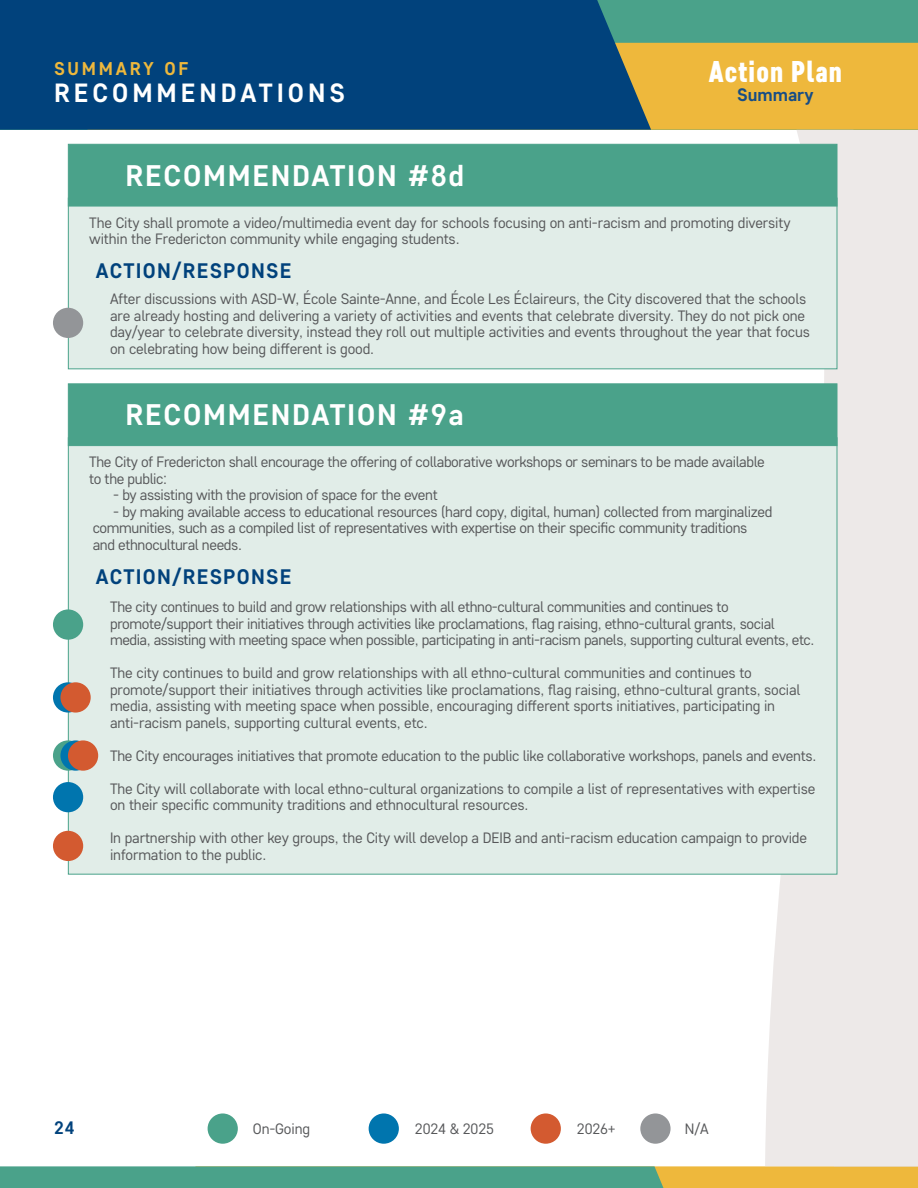
<style>
.page{position:relative;width:918px;height:1188px;background:#fff}
.page>*{position:absolute;margin:0;border:0;box-sizing:border-box;transform-origin:0 0}
.t1{font:900 30px "Core Sans D77 Cn";letter-spacing:.04em;color:#fff}
.t2{font:700 29.7px "Core Sans D55";letter-spacing:.06em;color:#fff}
.t3{font:700 26.4px "Core Sans D55";letter-spacing:.15em;color:#fff}
.t4{font:700 21px "Core Sans D55";letter-spacing:.06em;color:#01427c}
.t5{font:700 18.45px "Core Sans D55";letter-spacing:.15em;color:#eeb83c}
.t6{font:700 18px "Core Sans D55";color:#174d85}
.t7{font:700 18px "Core Sans D55";color:#01427c}
.t8{font:15px/16.5px "Core Sans D35";letter-spacing:-.015em;color:#57585a}
</style>
<div class="page">
<svg style="left:0;top:1166px;width:918px;height:22px;background:#7aa975"></svg>
<div style="left:0;top:0;width:918px;height:130px;background:#4aa28a"></div>
<div style="left:651px;top:43px;width:267px;height:87px;background:#eeb83c"></div>
<div style="left:0;top:0;width:651px;height:130px;background:#01427c"></div>
<svg style="left:765px;top:130px;width:69px;height:1036px;background:#efebea"></svg>
<div style="left:834px;top:130px;width:84px;height:1036px;background:#ede9e8"></div>
<div style="left:68px;top:198px;width:769px;height:171px;background:#e1ede8;border:1px solid #4aa28a"></div>
<div style="left:68px;top:437px;width:769px;height:438px;background:#e1ede8;border:1px solid #4aa28a"></div>
<div style="left:68px;top:144px;width:769px;height:62px;background:#4aa28a"></div>
<div style="left:68px;top:383px;width:769px;height:63px;background:#4aa28a;border:1px solid #4aa28a"></div>
<div style="left:53px;top:308px;width:30px;height:30px;background:#939598;border-radius:50%"></div>
<div style="left:53px;top:609px;width:30px;height:31px;background:#4aa28a;border-radius:50%"></div>
<div style="left:53px;top:682px;width:30px;height:31px;background:#0075ae;border-radius:50%"></div>
<div style="left:53px;top:782px;width:30px;height:30px;background:#0075ae;border-radius:50%"></div>
<div style="left:53px;top:831px;width:30px;height:30px;background:#d35a30;border-radius:50%"></div>
<div style="left:53px;top:740px;width:30px;height:31px;background:#4aa28a;border-radius:50%"></div>
<div style="left:208px;top:1113px;width:30px;height:31px;background:#4aa28a;border-radius:50%"></div>
<div style="left:369px;top:1113px;width:30px;height:31px;background:#0075ae;border-radius:50%"></div>
<div style="left:531px;top:1113px;width:30px;height:31px;background:#d35a30;border-radius:50%"></div>
<div style="left:640px;top:1113px;width:31px;height:31px;background:#939598;border-radius:50%"></div>
<div style="left:60px;top:682px;width:31px;height:31px;background:#d35a30;border-radius:50%"></div>
<svg style="left:60px;top:740px;width:31px;height:31px"></svg>
<div style="left:68px;top:740px;width:30px;height:31px;background:#d35a30;border-radius:50%"></div>
<p class="t5" style="left:54px;top:57px;width:136px">SUMMARY OF</p>
<h3 class="t3" style="left:54px;top:76px;width:292px">RECOMMENDATIONS</h3>
<p class="t2" style="left:125px;top:156px;width:341px">RECOMMENDATION #8d</p>
<h1 class="t1" style="left:709px;top:53px;width:135px">Action Plan</h1>
<p class="t6" style="left:737px;top:83px;width:78px">Summary</p>
<p class="t8" style="left:89px;top:214px;width:703px">The City shall promote a video/multimedia event day for schools focusing on anti-racism and promoting diversity within the Fredericton community while engaging students.</p>
<p class="t4" style="left:96px;top:257px;width:197px">ACTION/RESPONSE</p>
<p class="t8" style="left:110px;top:290px;width:701px">After discussions with ASD-W, École Sainte-Anne, and École Les Éclaireurs, the City discovered that the schools are already hosting and delivering a variety of activities and events that celebrate diversity. They do not pick one day/year to celebrate diversity, instead they roll out multiple activities and events throughout the year that focus on celebrating how being different is good.</p>
<p class="t2" style="left:125px;top:395px;width:340px">RECOMMENDATION #9a</p>
<p class="t8" style="left:89px;top:453px;width:677px">The City of Fredericton shall encourage the offering of collaborative workshops or seminars to be made available to the public:</p>
<p class="t8" style="left:113px;top:486px;width:326px">- by assisting with the provision of space for the event</p>
<p class="t8" style="left:93px;top:503px;width:681px;text-indent:20px">- by making available access to educational resources (hard copy, digital, human) collected from marginalized communities, such as a compiled list of representatives with expertise on their specific community traditions and ethnocultural needs.</p>
<p class="t4" style="left:96px;top:563px;width:197px">ACTION/RESPONSE</p>
<p class="t8" style="left:110px;top:598px;width:706px">The city continues to build and grow relationships with all ethno-cultural communities and continues to promote/support their initiatives through activities like proclamations, flag raising, ethno-cultural grants, social media, assisting with meeting space when possible, participating in anti-racism panels, supporting cultural events, etc.</p>
<p class="t8" style="left:110px;top:664px;width:692px">The city continues to build and grow relationships with all ethno-cultural communities and continues to promote/support their initiatives through activities like proclamations, flag raising, ethno-cultural grants, social media, assisting with meeting space when possible, encouraging different sports initiatives, participating in anti-racism panels, supporting cultural events, etc.</p>
<p class="t8" style="left:110px;top:747px;width:708px">The City encourages initiatives that promote education to the public like collaborative workshops, panels and events.</p>
<p class="t8" style="left:110px;top:780px;width:707px">The City will collaborate with local ethno-cultural organizations to compile a list of representatives with expertise on their specific community traditions and ethnocultural resources.</p>
<p class="t8" style="left:110px;top:829px;width:699px">In partnership with other key groups, the City will develop a DEIB and anti-racism education campaign to provide information to the public.</p>
<p class="t7" style="left:54px;top:1116px;width:22px">24</p>
<p class="t8" style="left:253px;top:1120px;width:59px">On-Going</p>
<p class="t8" style="left:415px;top:1120px;width:80px">2024 &amp; 2025</p>
<p class="t8" style="left:577px;top:1120px;width:40px">2026+</p>
<p class="t8" style="left:685px;top:1120px;width:25px">N/A</p>
</div>
